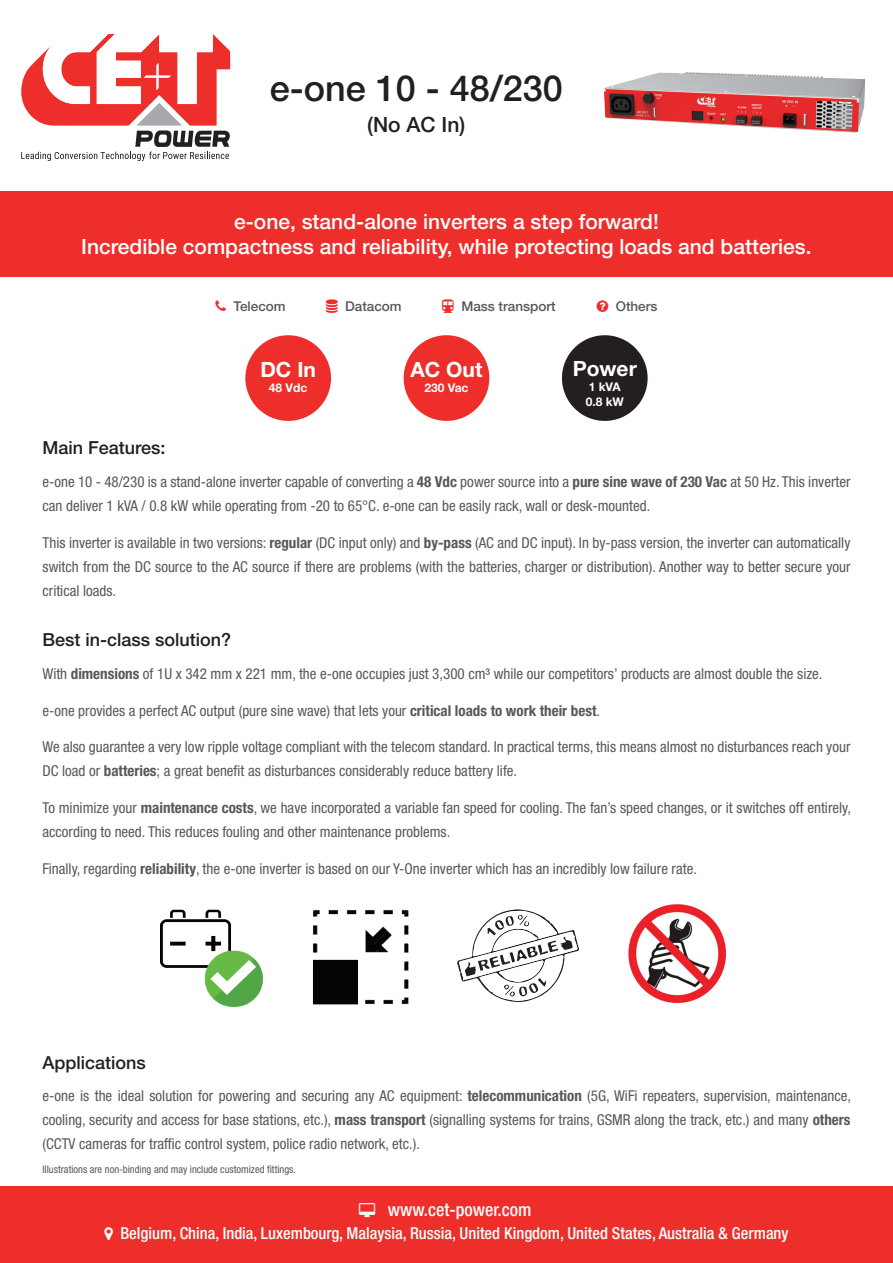
<style>
.page{position:relative;width:893px;height:1263px;background:#fff}
.page>*{position:absolute;margin:0;border:0;box-sizing:border-box;transform-origin:0 0}
.t1{font:500 36px "Helvetica Neue LT Std";color:#231f20}
.Title_Definition{font:500 21px "Helvetica Neue LT Std";color:#fff}
.Power{font:700 21px "Helvetica Neue LT Std";color:#fff}
.Heading{font:500 21px "Helvetica Neue LT Std";color:#231f20}
.Heading-2{font:500 18px "Helvetica Neue LT Std";color:#231f20}
.t2{font:500 condensed 18px "Helvetica Neue LT Std";color:#fff}
.t3{font:500 condensed 16.5px "Helvetica Neue LT Std";color:#fff}
.BT{font:condensed 15px/24px "Helvetica Neue LT Std";color:#57585a}
.Application{font:500 13.5px "Helvetica Neue LT Std";color:#57585a}
.Power_Value{font:700 12px "Helvetica Neue LT Std";color:#fff}
.Note{font:condensed 10.5px "Helvetica Neue LT Std";color:#57585a}
.s1{font-weight:700}
</style>
<div class="page">
<div style="left:0;top:1186px;width:893px;height:77px;background:#ee2e2b"></div>
<svg style="left:21px;top:34px;width:209px;height:127px"></svg>
<div style="left:0;top:191px;width:893px;height:85px;background:#ee2e2b"></div>
<img style="left:604px;top:72px;width:262px;height:61px">
<svg style="left:457px;top:909px;width:122px;height:93px"></svg>
<img style="left:160px;top:909px;width:103px;height:98px">
<img style="left:312px;top:909px;width:97px;height:96px">
<img style="left:628px;top:904px;width:99px;height:100px">
<div style="left:404px;top:335px;width:85px;height:86px;background:#ee2e2b;border-radius:50%"></div>
<div style="left:245px;top:335px;width:86px;height:86px;background:#ee2e2b;border-radius:50%"></div>
<div style="left:562px;top:335px;width:86px;height:86px;background:#231f20;border-radius:50%"></div>
<p class="t1" style="left:270px;top:66px;width:294px">e-one 10 - 48/230</p>
<p class="Heading" style="left:367px;top:112px;width:100px">(No AC In)</p>
<p class="Title_Definition" style="left:234px;top:209px;width:426px">e-one, stand-alone inverters a step forward!</p>
<p class="Title_Definition" style="left:81px;top:234px;width:732px">Incredible compactness and reliability, while protecting loads and batteries.</p>
<p class="Application" style="left:234px;top:298px;width:54px">Telecom</p>
<p class="Application" style="left:345px;top:298px;width:58px">Datacom</p>
<p class="Application" style="left:461px;top:298px;width:96px">Mass transport</p>
<p class="Application" style="left:616px;top:298px;width:43px">Others</p>
<p class="Power" style="left:260px;top:357px;width:57px">DC In</p>
<p class="Power_Value" style="left:269px;top:380px;width:40px">48 Vdc</p>
<p class="Power" style="left:410px;top:357px;width:73px">AC Out</p>
<p class="Power_Value" style="left:424px;top:380px;width:46px">230 Vac</p>
<p class="Power" style="left:573px;top:356px;width:66px">Power</p>
<p class="Power_Value" style="left:589px;top:379px;width:34px">1 kVA</p>
<p class="Power_Value" style="left:586px;top:394px;width:40px">0.8 kW</p>
<p class="Heading-2" style="left:43px;top:437px;width:125px">Main Features:</p>
<p class="BT" style="left:43px;top:469px;width:809px">e-one 10 - 48/230 is a stand-alone inverter capable of converting a <span class="s1">48 Vdc</span> power source into a <span class="s1">pure sine wave of 230 Vac</span> at 50 Hz. This inverter can deliver 1 kVA / 0.8 kW while operating from -20 to 65°C. e-one can be easily rack, wall or desk-mounted.</p>
<p class="BT" style="left:43px;top:530px;width:809px;text-align:justify">This inverter is available in two versions: <span class="s1">regular</span> (DC input only) and <span class="s1">by-pass</span> (AC and DC input). In by-pass version, the inverter can automatically switch from the DC source to the AC source if there are problems (with the batteries, charger or distribution). Another way to better secure your critical loads.</p>
<p class="Heading-2" style="left:43px;top:629px;width:190px">Best in-class solution?</p>
<p class="BT" style="left:43px;top:661px;width:781px">With <span class="s1">dimensions</span> of 1U x 342 mm x 221 mm, the e-one occupies just 3,300 cm³ while our competitors’ products are almost double the size.</p>
<p class="BT" style="left:43px;top:698px;width:559px">e-one provides a perfect AC output (pure sine wave) that lets your <span class="s1">critical loads to work their best</span>.</p>
<p class="BT" style="left:43px;top:735px;width:809px">We also guarantee a very low ripple voltage compliant with the telecom standard. In practical terms, this means almost no disturbances reach your<br>DC load or <span class="s1">batteries</span>; a great benefit as disturbances considerably reduce battery life.</p>
<p class="BT" style="left:43px;top:796px;width:810px">To minimize your <span class="s1">maintenance costs</span>, we have incorporated a variable fan speed for cooling. The fan’s speed changes, or it switches off entirely, according to need. This reduces fouling and other maintenance problems.</p>
<p class="BT" style="left:43px;top:856px;width:656px">Finally, regarding <span class="s1">reliability</span>, the e-one inverter is based on our Y-One inverter which has an incredibly low failure rate.</p>
<p class="Heading-2" style="left:43px;top:1051px;width:105px">Applications</p>
<p class="BT" style="left:43px;top:1084px;width:810px;text-align:justify">e-one is the ideal solution for powering and securing any AC equipment: <span class="s1">telecommunication</span> (5G, WiFi repeaters, supervision, maintenance, cooling, security and access for base stations, etc.), <span class="s1">mass transport</span> (signalling systems for trains, GSMR along the track, etc.) and many <span class="s1">others </span>(CCTV cameras for traffic control system, police radio network, etc.).</p>
<p class="Note" style="left:43px;top:1163px;width:255px">Illustrations are non-binding and may include customized fittings.</p>
<p class="t2" style="left:388px;top:1198px;width:145px">www.cet-power.com</p>
<p class="t3" style="left:120px;top:1223px;width:670px">Belgium, China, India, Luxembourg, Malaysia, Russia, United Kingdom, United States, Australia &amp; Germany</p>
</div>
